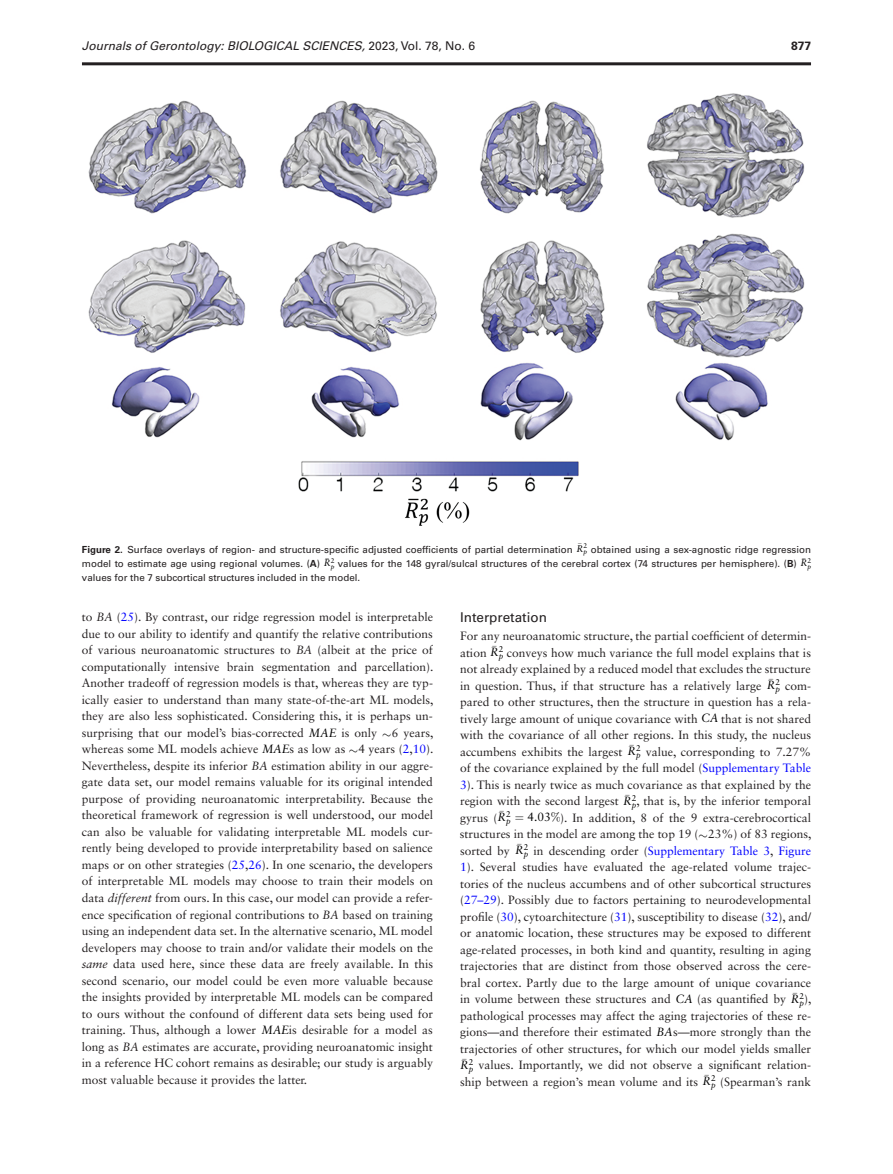
<style>
.page{position:relative;width:893px;height:1174px;background:#fff}
.page>*{position:absolute;margin:0;border:0;box-sizing:border-box;transform-origin:0 0}
.t1{font:13.5px "Univers LT Std";color:#231f20}
.t2{font:12px/16.5px "Sabon LT Std";color:#231f20;text-align:justify}
.t3{font:italic 12px "Univers LT Std";color:#231f20}
.t4{font:700 12px "Univers LT Std";color:#231f20}
.t5{font:9.75px "Univers LT Std";color:#231f20}
.t6{font:italic 6.75px "Sabon LT Std";color:#000}
.s1{font-style:normal}
.s2{font-weight:700}
.s3{font-family:"Sabon LT Std";font-style:italic;color:#000}
.s4{font-style:italic}
.s5{color:#00f}
.s6{font-style:italic;color:#000}
.s7{font-family:"CMSY10";color:#000}
.s8{font-family:"CMR10";color:#000}
.s9{color:#000}
</style>
<div class="page">
<img style="left:88px;top:93px;width:717px;height:432px">
<hr style="left:82px;top:62px;width:729px;height:3px;background:#231f20">
<p class="t3" style="left:82px;top:39px;width:395px">Journals of Gerontology: BIOLOGICAL SCIENCES, <span class="s1">2023, Vol. 78, No. 6</span></p>
<p class="t4" style="left:791px;top:39px;width:22px">877</p>
<p class="t5" style="left:82px;top:543px;width:507px"><span class="s2">Figure 2.</span> Surface overlays of region- and structure-specific adjusted coefficients of partial determination <span class="s3">R</span><sup>¯</sup> <sup>2</sup></p>
<p class="t5" style="left:583px;top:543px;width:229px"><sub>p</sub> obtained using a sex-agnostic ridge regression</p>
<p class="t5" style="left:82px;top:557px;width:254px">model to estimate age using regional volumes. (<span class="s2">A</span>) <span class="s3">R</span><sup>¯</sup> <sup>2</sup></p>
<p class="t5" style="left:331px;top:557px;width:482px"><sub>p</sub> values for the 148 gyral/sulcal structures of the cerebral cortex (74 structures per hemisphere). (<span class="s2">B</span>) <span class="s3">R</span><sup>¯</sup> <sup>2</sup></p>
<p class="t6" style="left:807px;top:562px;width:5px">p</p>
<p class="t5" style="left:82px;top:572px;width:280px">values for the 7 subcortical structures included in the model.</p>
<p class="t2" style="left:82px;top:609px;width:353px">to <span class="s4">BA</span> (<span class="s5">25</span>). By contrast, our ridge regression model is interpretable due to our ability to identify and quantify the relative contributions of various neuroanatomic structures to <span class="s4">BA</span> (albeit at the price of computationally intensive brain segmentation and parcellation).<br>Another tradeoff of regression models is that, whereas they are typ&shy;ically easier to understand than many state-of-the-art ML models, they are also less sophisticated. Considering this, it is perhaps un&shy;surprising that our model’s bias-corrected <span class="s6">MAE</span> is only <span class="s7">∼</span>6 years, whereas some ML models achieve <span class="s6">MAE</span>s as low as <span class="s7">∼</span>4 years (<span class="s5">2</span>,<span class="s5">10</span>).<br>Nevertheless, despite its inferior <span class="s4">BA</span> estimation ability in our aggre&shy;gate data set, our model remains valuable for its original intended purpose of providing neuroanatomic interpretability. Because the theoretical framework of regression is well understood, our model can also be valuable for validating interpretable ML models cur&shy;rently being developed to provide interpretability based on salience maps or on other strategies (<span class="s5">25</span>,<span class="s5">26</span>). In one scenario, the developers of interpretable ML models may choose to train their models on data <span class="s4">different</span> from ours. In this case, our model can provide a refer&shy;ence specification of regional contributions to <span class="s4">BA</span> based on training using an independent data set. In the alternative scenario, ML model developers may choose to train and/or validate their models on the <span class="s4">same</span> data used here, since these data are freely available. In this second scenario, our model could be even more valuable because the insights provided by interpretable ML models can be compared to ours without the confound of different data sets being used for training. Thus, although a lower <span class="s6">MAE</span>is desirable for a model as long as <span class="s4">BA</span> estimates are accurate, providing neuroanatomic insight in a reference HC cohort remains as desirable; our study is arguably most valuable because it provides the latter.</p>
<p class="t1" style="left:460px;top:609px;width:89px">Interpretation</p>
<p class="t2" style="left:460px;top:627px;width:352px">For any neuroanatomic structure, the partial coefficient of determin&shy;ation <span class="s6">R</span><sup>¯</sup> <sup>2</sup></p>
<p class="t2" style="left:460px;top:644px;width:352px;text-indent:39px"><sub>p</sub> conveys how much variance the full model explains that is not already explained by a reduced model that excludes the structure in question. Thus, if that structure has a relatively large <span class="s6">R</span><sup>¯</sup> <sup>2</sup></p>
<p class="t2" style="left:460px;top:677px;width:353px;text-indent:315px"><sub>p</sub> com&shy;pared to other structures, then the structure in question has a rela&shy;tively large amount of unique covariance with <span class="s6">CA</span> that is not shared with the covariance of all other regions. In this study, the nucleus accumbens exhibits the largest <span class="s6">R</span><sup>¯</sup> <sup>2</sup></p>
<p class="t2" style="left:460px;top:743px;width:353px;text-indent:176px"><sub>p</sub> value, corresponding to 7.27% of the covariance explained by the full model (<span class="s5">Supplementary Table 3</span>). This is nearly twice as much covariance as that explained by the region with the second largest <span class="s6">R</span><sup>¯</sup> <sup>2</sup></p>
<p class="t2" style="left:632px;top:792px;width:181px"><sub>p</sub>, that is, by the inferior temporal</p>
<p class="t2" style="left:460px;top:809px;width:52px">gyrus (<span class="s6">R</span><sup>¯</sup> <sup>2</sup></p>
<p class="t2" style="left:460px;top:809px;width:353px;text-indent:46px"><sub>p</sub> <span class="s8">=</span> <span class="s9">4.03</span><span class="s8">%</span>). In addition, 8 of the 9 extra-cerebrocortical structures in the model are among the top 19 (<span class="s7">∼</span>23%) of 83 regions, sorted by <span class="s6">R</span><sup>¯</sup> <sup>2</sup></p>
<p class="t2" style="left:460px;top:842px;width:353px;text-indent:64px"><sub>p</sub> in descending order (<span class="s5">Supplementary Table 3</span>, <span class="s5">Figure 1</span>). Several studies have evaluated the age-related volume trajec&shy;tories of the nucleus accumbens and of other subcortical structures (<span class="s5">27–29</span>). Possibly due to factors pertaining to neurodevelopmental profile (<span class="s5">30</span>), cytoarchitecture (<span class="s5">31</span>), susceptibility to disease (<span class="s5">32</span>), and/ or anatomic location, these structures may be exposed to different age-related processes, in both kind and quantity, resulting in aging trajectories that are distinct from those observed across the cere&shy;bral cortex. Partly due to the large amount of unique covariance in volume between these structures and <span class="s6">CA</span> (as quantified by <span class="s6">R</span><sup>¯</sup> <sup>2</sup></p>
<p class="t2" style="left:460px;top:990px;width:353px;text-indent:340px"><sub>p</sub>), pathological processes may affect the aging trajectories of these re&shy;gions—and therefore their estimated <span class="s6">BA</span>s—more strongly than the trajectories of other structures, for which our model yields smaller <span class="s6">R</span><sup>¯</sup> <sup>2</sup></p>
<p class="t2" style="left:460px;top:1056px;width:352px;text-indent:9px"><sub>p</sub> values. Importantly, we did not observe a significant relation&shy;ship between a region’s mean volume and its <span class="s6">R</span><sup>¯</sup> <sup>2</sup></p>
<p class="t2" style="left:711px;top:1073px;width:101px"><sub>p</sub> (Spearman’s rank</p>
</div>
